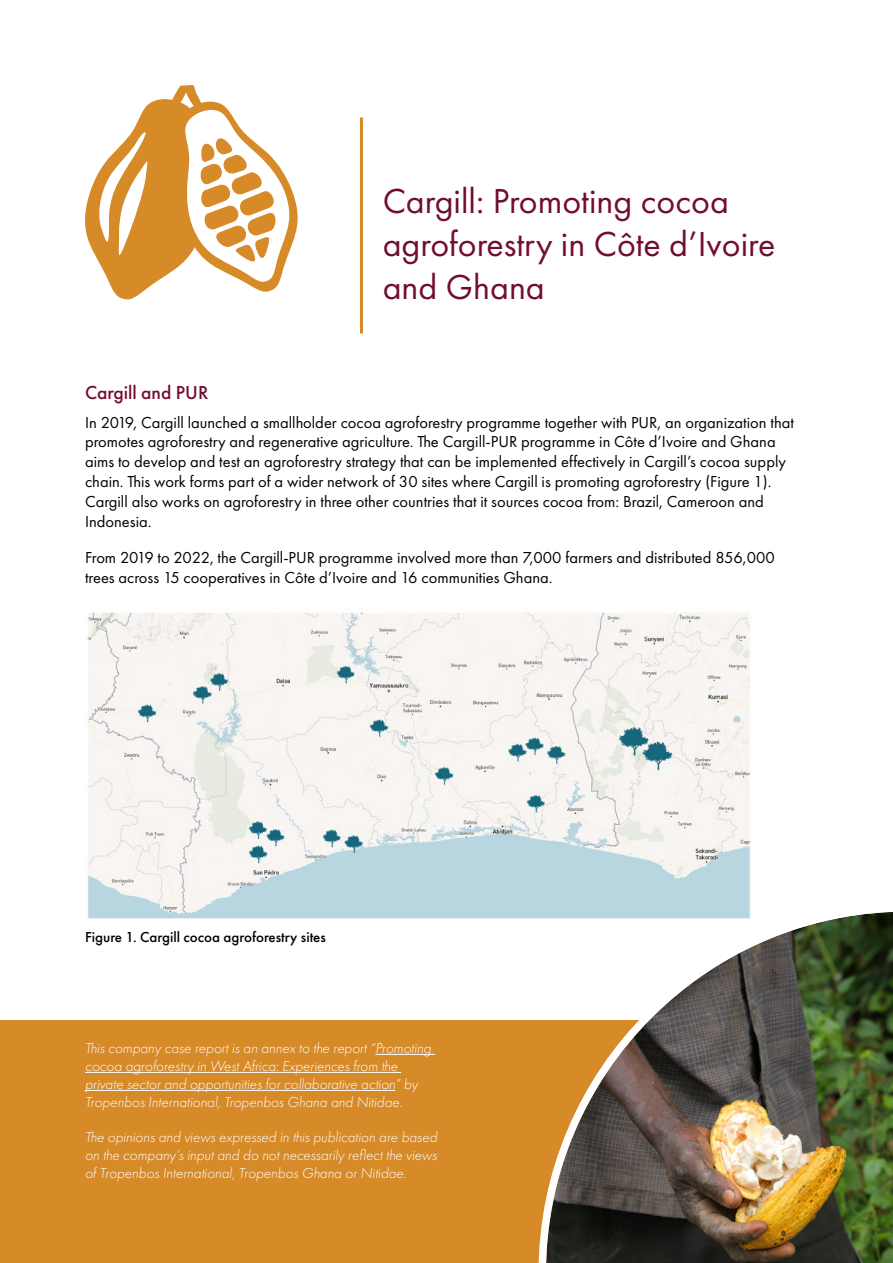
<style>
.page{position:relative;width:893px;height:1263px;background:#fff}
.page>*{position:absolute;margin:0;border:0;box-sizing:border-box;transform-origin:0 0}
.t1{font:36px/43.2px "Futura PT";color:#720e2b}
.Heading{font:500 19.5px "Futura PT";color:#720e2b}
.Body{font:16.5px/19.8px "Futura PT";color:#000}
.t2{font:italic 300 15px/18px "Futura PT";color:#fff}
.Body-2{font:500 15px "Futura PT";color:#000}
</style>
<div class="page">
<hr style="left:360px;top:117px;width:3px;height:216px;background:#d78a28">
<div style="left:0;top:1020px;width:893px;height:243px;background:#d78a28"></div>
<hr style="left:375px;top:1054px;width:60px;height:1px;background:#fff">
<hr style="left:85px;top:1072px;width:316px;height:1px;background:#fff">
<hr style="left:85px;top:1090px;width:310px;height:1px;background:#fff">
<img style="left:538px;top:912px;width:355px;height:351px">
<img style="left:87px;top:612px;width:667px;height:308px">
<svg style="left:85px;top:85px;width:213px;height:214px"></svg>
<p class="t1" style="left:383px;top:179px;width:394px">Cargill: Promoting cocoa agroforestry in Côte d’Ivoire and Ghana</p>
<p class="Heading" style="left:85px;top:381px;width:125px">Cargill and PUR</p>
<p class="Body" style="left:85px;top:412px;width:710px">In 2019, Cargill launched a smallholder cocoa agroforestry programme together with PUR, an organization that promotes agroforestry and regenerative agriculture. The Cargill-PUR programme in Côte d’Ivoire and Ghana aims to develop and test an agroforestry strategy that can be implemented effectively in Cargill’s cocoa supply chain. This work forms part of a wider network of 30 sites where Cargill is promoting agroforestry (Figure 1).<br>Cargill also works on agroforestry in three other countries that it sources cocoa from: Brazil, Cameroon and Indonesia.</p>
<p class="Body" style="left:85px;top:548px;width:691px">From 2019 to 2022, the Cargill-PUR programme involved more than 7,000 farmers and distributed 856,000 trees across 15 cooperatives in Côte d’Ivoire and 16 communities Ghana.</p>
<p class="Body-2" style="left:85px;top:928px;width:242px">Figure 1. Cargill cocoa agroforestry sites</p>
<p class="t2" style="left:85px;top:1039px;width:348px">This company case report is an annex to the report “Promoting cocoa agroforestry in West Africa: Experiences from the private sector and opportunities for collaborative action” by Tropenbos International, Tropenbos Ghana and Nitidae.</p>
<p class="t2" style="left:85px;top:1128px;width:354px;text-align:justify">The opinions and views expressed in this publication are based on the company’s input and do not necessarily reflect the views of Tropenbos International, Tropenbos Ghana or Nitidae.</p>
</div>
